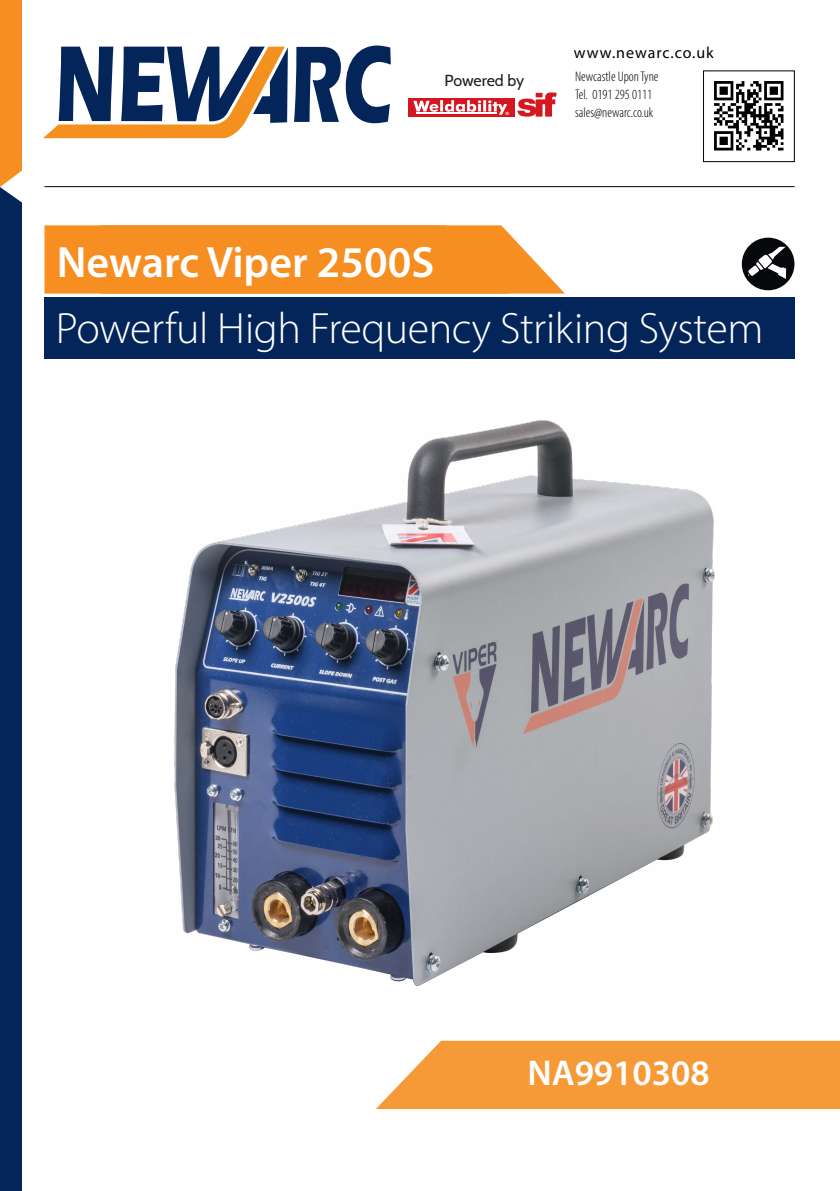
<style>
.page{position:relative;width:840px;height:1191px;background:#fff}
.page>*{position:absolute;margin:0;border:0;box-sizing:border-box;transform-origin:0 0}
.t1{font:300 44px "Myriad Pro";letter-spacing:-.01em;color:#fff}
.t2{font:600 44px "Myriad Pro";color:#fff}
.t3{font:600 36px "Myriad Pro";color:#fff}
.t4{font:16px "Myriad Pro";letter-spacing:.06em;color:#000001}
.t5{font:16px "Cabin";letter-spacing:-.005em;color:#231f20}
.t6{font:300 condensed 14px/18px "Myriad Pro";color:#000001}
.t7{font:700 4.4px "Arial";color:#fff;scale:1.12 1}
</style>
<div class="page">
<img style="left:174px;top:420px;width:540px;height:565px">
<svg style="left:376px;top:1040px;width:463px;height:69px;background:#f6a147"></svg>
<div style="left:44px;top:297px;width:750px;height:62px;background:#03255a"></div>
<hr style="left:44px;top:186px;width:750px;height:1px;background:#000001">
<svg style="left:44px;top:225px;width:520px;height:68px;background:#f6952f"></svg>
<img style="left:714px;top:81px;width:70px;height:70px">
<div style="left:702px;top:71px;width:92px;height:91px;border:1px solid #000001"></div>
<svg style="left:294px;top:46px;width:96px;height:77px"></svg>
<svg style="left:43px;top:47px;width:245px;height:91px"></svg>
<div style="left:0;top:187px;width:21px;height:1004px;background:#03255a"></div>
<div style="left:0;top:0;width:21px;height:187px;background:#f68e21"></div>
<svg style="left:0;top:166px;width:22px;height:41px"></svg>
<div style="left:407px;top:99px;width:107px;height:18px;background:#d7171f"></div>
<svg style="left:517px;top:92px;width:39px;height:25px"></svg>
<svg style="left:413px;top:100px;width:94px;height:15px"></svg>
<hr style="left:416px;top:112px;width:80px;height:2px;background:#fff">
<div style="left:741px;top:238px;width:53px;height:52px;background:#06080c;border-radius:50%"></div>
<svg style="left:747px;top:247px;width:38px;height:32px"></svg>
<p class="t5" style="left:444px;top:71px;width:81px">Powered by</p>
<p class="t7" style="left:505px;top:111px;width:5px">®</p>
<p class="t4" style="left:573px;top:43px;width:141px">www.newarc.co.uk</p>
<p class="t6" style="left:575px;top:67px;width:85px">Newcastle Upon Tyne<br>Tel. 0191 295 0111 sales@newarc.co.uk</p>
<h1 class="t2" style="left:57px;top:234px;width:379px">Newarc Viper 2500S</h1>
<h1 class="t1" style="left:56px;top:301px;width:708px">Powerful High Frequency Striking System</h1>
<h2 class="t3" style="left:527px;top:1050px;width:184px">NA9910308</h2>
</div>
